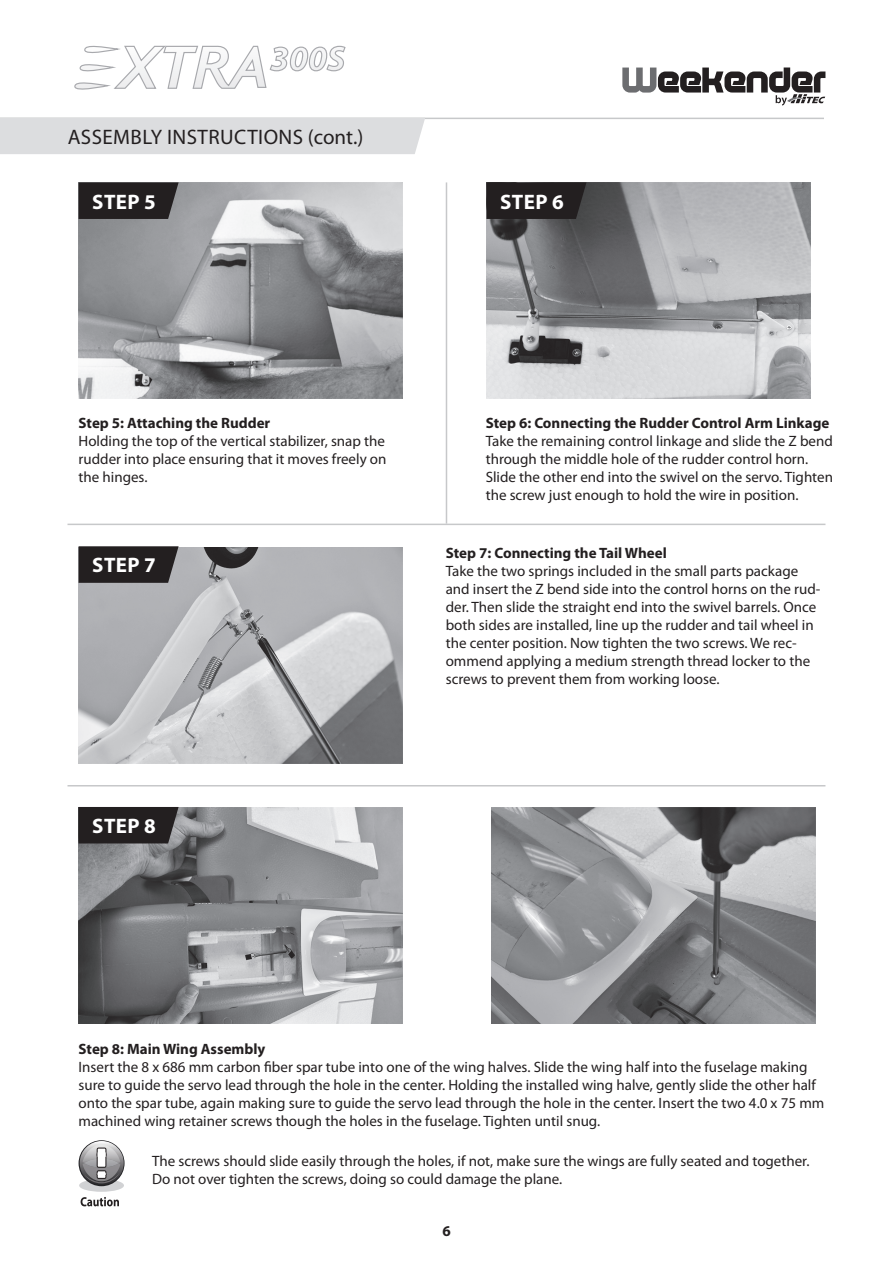
<style>
.page{position:relative;width:893px;height:1263px;background:#fff}
.page>*{position:absolute;margin:0;border:0;box-sizing:border-box;transform-origin:0 0}
.t1{font:21px "Myriad Pro";letter-spacing:.02em;color:#231f20}
.t2{font:700 21px "Myriad Pro";letter-spacing:.02em;color:#fff}
.t3{font:15px/18px "Myriad Pro";color:#231f20}
.t4{font:700 15px "Myriad Pro";color:#231f20}
</style>
<div class="page">
<hr style="left:0;top:118px;width:824px;height:1px;background:#c7c8ca">
<hr style="left:68px;top:524px;width:757px;height:1px;background:#c7c8ca">
<hr style="left:68px;top:785px;width:757px;height:1px;background:#c7c8ca">
<img style="left:486px;top:182px;width:324px;height:216px">
<svg style="left:486px;top:182px;width:100px;height:37px;background:#252122"></svg>
<img style="left:79px;top:182px;width:324px;height:216px">
<svg style="left:79px;top:182px;width:100px;height:37px;background:#2a2728"></svg>
<hr style="left:446px;top:182px;width:1px;height:342px;background:#c7c8ca">
<img style="left:79px;top:547px;width:324px;height:216px">
<svg style="left:79px;top:546px;width:100px;height:37px;background:#2d292a"></svg>
<img style="left:79px;top:808px;width:324px;height:216px">
<div style="left:79px;top:807px;width:100px;height:36px;background:#231f20"></div>
<img style="left:491px;top:808px;width:324px;height:216px">
<div style="left:0;top:118px;width:425px;height:36px;background:#dcdddf"></div>
<svg style="left:81px;top:1197px;width:38px;height:9px"></svg>
<div style="left:79px;top:1179px;width:45px;height:13px;background:#d1d2d4;border-radius:50%"></div>
<svg style="left:79px;top:1140px;width:46px;height:46px"></svg>
<svg style="left:80px;top:1141px;width:44px;height:44px"></svg>
<img style="left:83px;top:1145px;width:35px;height:33px">
<svg style="left:84px;top:1147px;width:36px;height:36px"></svg>
<svg style="left:622px;top:68px;width:203px;height:38px"></svg>
<svg style="left:74px;top:45px;width:272px;height:45px"></svg>
<h1 class="t1" style="left:68px;top:124px;width:297px">ASSEMBLY INSTRuCTIONS (cont.)</h1>
<h1 class="t2" style="left:92px;top:188px;width:65px">SteP 5</h1>
<h1 class="t2" style="left:500px;top:188px;width:65px">SteP 6</h1>
<p class="t4" style="left:79px;top:413px;width:193px">Step 5: attaching the Rudder</p>
<p class="t3" style="left:79px;top:431px;width:309px;text-align:justify">Holding the top of the vertical stabilizer, snap the rudder into place ensuring that it moves freely on the hinges.</p>
<h1 class="t2" style="left:92px;top:552px;width:65px">SteP 7</h1>
<h1 class="t2" style="left:92px;top:812px;width:65px">SteP 8</h1>
<p class="t4" style="left:486px;top:413px;width:345px">Step 6: connecting the Rudder control arm linkage</p>
<p class="t3" style="left:486px;top:431px;width:349px">Take the remaining control linkage and slide the Z bend through the middle hole of the rudder control horn.<br>Slide the other end into the swivel on the servo. Tighten the screw just enough to hold the wire in position.</p>
<p class="t4" style="left:446px;top:543px;width:223px">Step 7: connecting the tail Wheel</p>
<p class="t3" style="left:446px;top:561px;width:376px">Take the two springs included in the small parts package and insert the Z bend side into the control horns on the rud&shy;der. Then slide the straight end into the swivel barrels. Once both sides are installed, line up the rudder and tail wheel in the center position. Now tighten the two screws. We rec&shy;ommend applying a medium strength thread locker to the screws to prevent them from working loose.</p>
<p class="t4" style="left:79px;top:1039px;width:188px">Step 8: Main Wing assembly</p>
<p class="t3" style="left:79px;top:1058px;width:747px">Insert the 8 x 686 mm carbon fiber spar tube into one of the wing halves. Slide the wing half into the fuselage making sure to guide the servo lead through the hole in the center. Holding the installed wing halve, gently slide the other half onto the spar tube, again making sure to guide the servo lead through the hole in the center. Insert the two 4.0 x 75 mm machined wing retainer screws though the holes in the fuselage. Tighten until snug.</p>
<p class="t3" style="left:152px;top:1151px;width:659px">The screws should slide easily through the holes, if not, make sure the wings are fully seated and together.<br>Do not over tighten the screws, doing so could damage the plane.</p>
<p class="t4" style="left:442px;top:1221px;width:10px">6</p>
</div>
